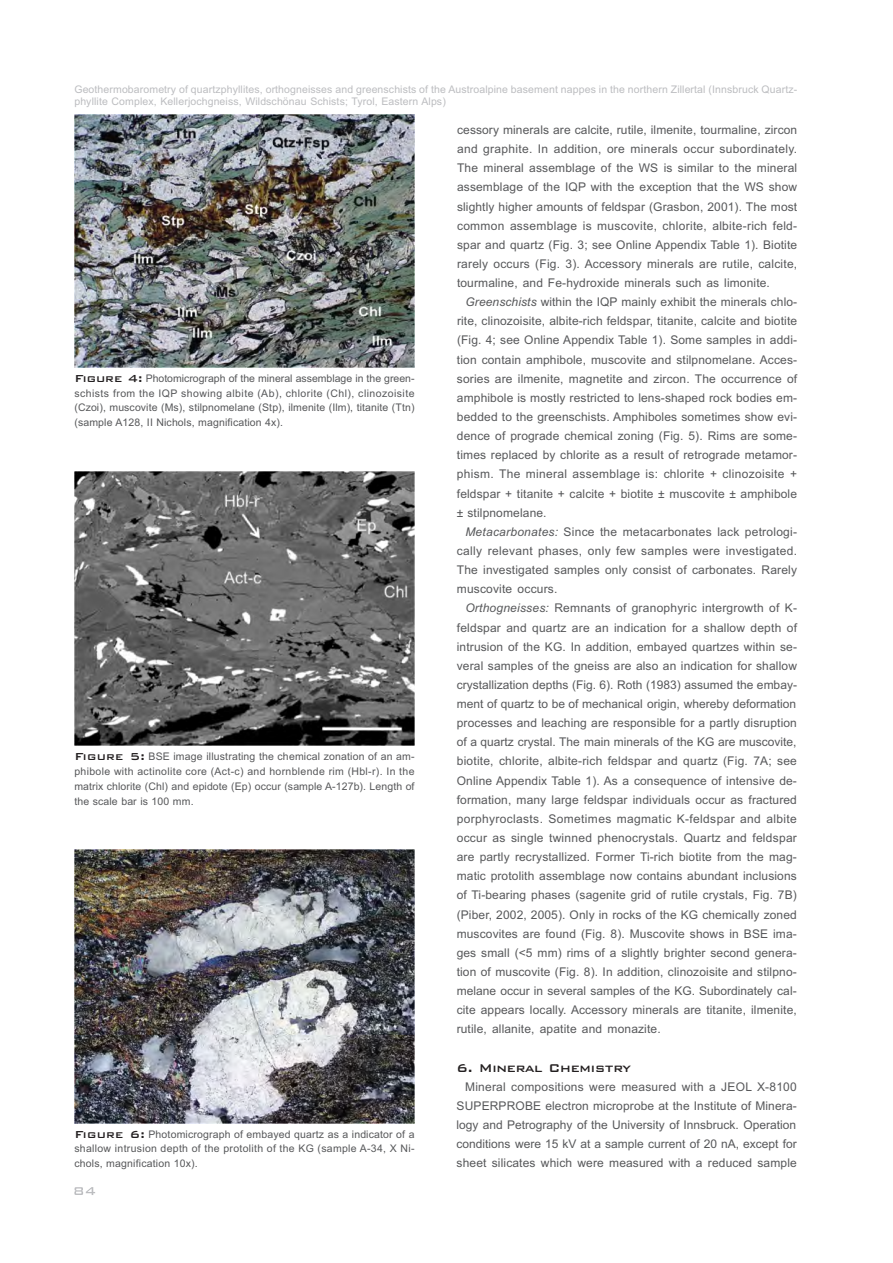
<style>
.page{position:relative;width:893px;height:1263px;background:#fff}
.page>*{position:absolute;margin:0;border:0;box-sizing:border-box;transform-origin:0 0}
.t1{font:500 15px "Bank Gothic BT";letter-spacing:-.015em;color:#231f20}
.t2{font:12px/19.2px "Arial";letter-spacing:.01em;color:#57585a;text-align:justify}
.t3{font:10.5px/14.9px "Arial";letter-spacing:.015em;color:#57585a;text-align:justify}
.t4{font:10.5px/11.7px "Arial";letter-spacing:.01em;color:#bcbdc0}
.s1{font-family:"Bank Gothic BT";font-weight:500;font-size:13.5px;color:#231f20}
.s2{font-style:italic}
</style>
<div class="page">
<svg style="left:74px;top:1187px;width:21px;height:8px"></svg>
<img style="left:74px;top:114px;width:341px;height:253px">
<img style="left:74px;top:471px;width:341px;height:275px">
<img style="left:74px;top:850px;width:341px;height:273px">
<p class="t4" style="left:74px;top:84px;width:724px">Geothermobarometry of quartzphyllites, orthogneisses and greenschists of the Austroalpine basement nappes in the northern Zillertal (Innsbruck Quartz&shy;phyllite Complex, Kellerjochgneiss, Wildschönau Schists; Tyrol, Eastern Alps)</p>
<p class="t3" style="left:74px;top:372px;width:342px"><span class="s1">Figure 4:</span> Photomicrograph of the mineral assemblage in the green&shy;schists from the IQP showing albite (Ab), chlorite (Chl), clinozoisite (Czoi), muscovite (Ms), stilpnomelane (Stp), ilmenite (Ilm), titanite (Ttn) (sample A128, II Nichols, magnification 4x).</p>
<p class="t3" style="left:74px;top:750px;width:342px"><span class="s1">Figure 5:</span> BSE image illustrating the chemical zonation of an am&shy;phibole with actinolite core (Act-c) and hornblende rim (Hbl-r). In the matrix chlorite (Chl) and epidote (Ep) occur (sample A-127b). Length of the scale bar is 100 mm.</p>
<p class="t3" style="left:74px;top:1127px;width:342px"><span class="s1">Figure 6:</span> Photomicrograph of embayed quartz as a indicator of a shallow intrusion depth of the protolith of the KG (sample A-34, X Ni&shy;chols, magnification 10x).</p>
<p class="t2" style="left:457px;top:121px;width:342px">cessory minerals are calcite, rutile, ilmenite, tourmaline, zircon and graphite. In addition, ore minerals occur subordinately.<br>The mineral assemblage of the WS is similar to the mineral assemblage of the IQP with the exception that the WS show slightly higher amounts of feldspar (Grasbon, 2001). The most common assemblage is muscovite, chlorite, albite-rich feld&shy;spar and quartz (Fig. 3; see Online Appendix Table 1). Biotite rarely occurs (Fig. 3). Accessory minerals are rutile, calcite, tourmaline, and Fe-hydroxide minerals such as limonite.</p>
<p class="t2" style="left:457px;top:293px;width:342px;text-indent:9px"><span class="s2">Greenschists</span> within the IQP mainly exhibit the minerals chlo&shy;rite, clinozoisite, albite-rich feldspar, titanite, calcite and biotite (Fig. 4; see Online Appendix Table 1). Some samples in addi&shy;tion contain amphibole, muscovite and stilpnomelane. Acces&shy;sories are ilmenite, magnetite and zircon. The occurrence of amphibole is mostly restricted to lens-shaped rock bodies em&shy;bedded to the greenschists. Amphiboles sometimes show evi&shy;dence of prograde chemical zoning (Fig. 5). Rims are some&shy;times replaced by chlorite as a result of retrograde metamor&shy;phism. The mineral assemblage is: chlorite + clinozoisite + feldspar + titanite + calcite + biotite ± muscovite ± amphibole ± stilpnomelane.</p>
<p class="t2" style="left:457px;top:523px;width:342px;text-indent:9px"><span class="s2">Metacarbonates:</span> Since the metacarbonates lack petrologi&shy;cally relevant phases, only few samples were investigated.<br>The investigated samples only consist of carbonates. Rarely muscovite occurs.</p>
<p class="t2" style="left:457px;top:600px;width:342px;text-indent:9px"><span class="s2">Orthogneisses:</span> Remnants of granophyric intergrowth of K&shy;feldspar and quartz are an indication for a shallow depth of intrusion of the KG. In addition, embayed quartzes within se&shy;veral samples of the gneiss are also an indication for shallow crystallization depths (Fig. 6). Roth (1983) assumed the embay&shy;ment of quartz to be of mechanical origin, whereby deformation processes and leaching are responsible for a partly disruption of a quartz crystal. The main minerals of the KG are muscovite, biotite, chlorite, albite-rich feldspar and quartz (Fig. 7A; see Online Appendix Table 1). As a consequence of intensive de&shy;formation, many large feldspar individuals occur as fractured porphyroclasts. Sometimes magmatic K-feldspar and albite occur as single twinned phenocrystals. Quartz and feldspar are partly recrystallized. Former Ti-rich biotite from the mag&shy;matic protolith assemblage now contains abundant inclusions of Ti-bearing phases (sagenite grid of rutile crystals, Fig. 7B) (Piber, 2002, 2005). Only in rocks of the KG chemically zoned muscovites are found (Fig. 8). Muscovite shows in BSE ima&shy;ges small (&lt;5 mm) rims of a slightly brighter second genera&shy;tion of muscovite (Fig. 8). In addition, clinozoisite and stilpno&shy;melane occur in several samples of the KG. Subordinately cal&shy;cite appears locally. Accessory minerals are titanite, ilmenite, rutile, allanite, apatite and monazite.</p>
<p class="t1" style="left:457px;top:1060px;width:176px">6. Mineral Chemistry</p>
<p class="t2" style="left:457px;top:1078px;width:342px;text-indent:9px">Mineral compositions were measured with a JEOL X-8100<br>SUPERPROBE electron microprobe at the Institute of Minera&shy;logy and Petrography of the University of Innsbruck. Operation conditions were 15 kV at a sample current of 20 nA, except for sheet silicates which were measured with a reduced sample</p>
</div>
